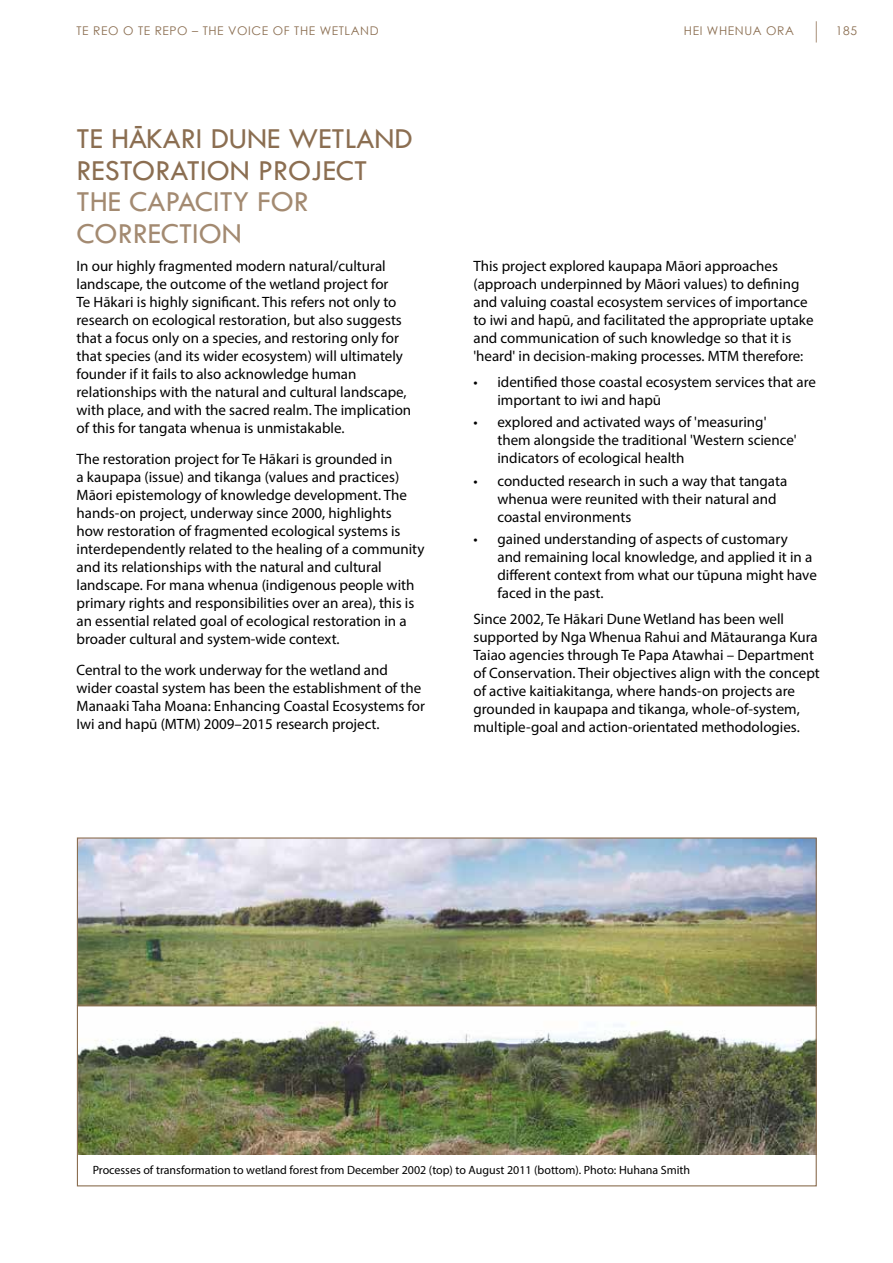
<style>
.page{position:relative;width:893px;height:1263px;background:#fff}
.page>*{position:absolute;margin:0;border:0;box-sizing:border-box;transform-origin:0 0}
.t1{font:30px/46.5px "Tw Cen";color:#8b6e51}
.t2{font:30px/31.5px "Tw Cen";color:#a38a71}
.t3{font:15px/18px "Myriad Pro";color:#000}
.t4{font:12px "Myriad Pro";color:#000}
.t5{font:12px "Century Gothic";letter-spacing:.05em;color:#8b6e51}
</style>
<div class="page">
<svg style="left:816px;top:21px;width:1px;height:22px"></svg>
<img style="left:79px;top:1021px;width:736px;height:133px">
<div style="left:77px;top:1005px;width:740px;height:181px;border:1px solid #8b6e51"></div>
<img style="left:79px;top:839px;width:736px;height:165px">
<div style="left:77px;top:837px;width:740px;height:169px;border:1px solid #8b6e51"></div>
<p class="t5" style="left:77px;top:22px;width:304px">TE REO O TE REPO – THE VOICE OF THE WETLAND</p>
<p class="t5" style="left:684px;top:23px;width:112px">HEI WHENUA ORA</p>
<p class="t5" style="left:836px;top:22px;width:23px">185</p>
<h1 class="t1" style="left:77px;top:100px;width:292px;text-indent:57px">-<br>RESTORATION PROJECT</h1>
<h1 class="t2" style="left:77px;top:186px;width:234px">THE CAPACITY FOR<br>CORRECTION</h1>
<p class="t3" style="left:77px;top:257px;width:336px">In our highly fragmented modern natural/cultural landscape, the outcome of the wetland project for<br>Te Hākari is highly significant. This refers not only to research on ecological restoration, but also suggests that a focus only on a species, and restoring only for that species (and its wider ecosystem) will ultimately founder if it fails to also acknowledge human relationships with the natural and cultural landscape, with place, and with the sacred realm. The implication of this for tangata whenua is unmistakable.</p>
<p class="t3" style="left:77px;top:449px;width:349px">The restoration project for Te Hākari is grounded in<br>a kaupapa (issue) and tikanga (values and practices)<br>Māori epistemology of knowledge development. The hands-on project, underway since 2000, highlights<br>how restoration of fragmented ecological systems is interdependently related to the healing of a community and its relationships with the natural and cultural landscape. For mana whenua (indigenous people with primary rights and responsibilities over an area), this is an essential related goal of ecological restoration in a broader cultural and system-wide context.</p>
<p class="t3" style="left:77px;top:660px;width:350px">Central to the work underway for the wetland and wider coastal system has been the establishment of the Manaaki Taha Moana: Enhancing Coastal Ecosystems for Iwi and hapū (MTM) 2009–2015 research project.</p>
<h1 class="t1" style="left:77px;top:115px;width:338px">TE HAKARI DUNE WETLAND</h1>
<p class="t3" style="left:473px;top:256px;width:342px">This project explored kaupapa Māori approaches (approach underpinned by Māori values) to defining and valuing coastal ecosystem services of importance to iwi and hapū, and facilitated the appropriate uptake and communication of such knowledge so that it is 'heard' in decision-making processes. MTM therefore:</p>
<p class="t3" style="left:497px;top:373px;width:320px;text-indent:-24px">• identified those coastal ecosystem services that are important to iwi and hapū</p>
<p class="t3" style="left:497px;top:413px;width:301px;text-indent:-24px">• explored and activated ways of 'measuring' them alongside the traditional 'Western science' indicators of ecological health</p>
<p class="t3" style="left:497px;top:471px;width:291px;text-indent:-24px">• conducted research in such a way that tangata whenua were reunited with their natural and coastal environments</p>
<p class="t3" style="left:497px;top:530px;width:321px;text-indent:-24px">• gained understanding of aspects of customary<br>and remaining local knowledge, and applied it in a different context from what our tūpuna might have faced in the past.</p>
<p class="t3" style="left:473px;top:610px;width:348px">Since 2002, Te Hākari Dune Wetland has been well supported by Nga Whenua Rahui and Mātauranga Kura Taiao agencies through Te Papa Atawhai – Department of Conservation. Their objectives align with the concept of active kaitiakitanga, where hands-on projects are grounded in kaupapa and tikanga, whole-of-system, multiple-goal and action-orientated methodologies.</p>
<p class="t4" style="left:93px;top:1162px;width:599px">Processes of transformation to wetland forest from December 2002 (top) to August 2011 (bottom). Photo: Huhana Smith</p>
</div>
